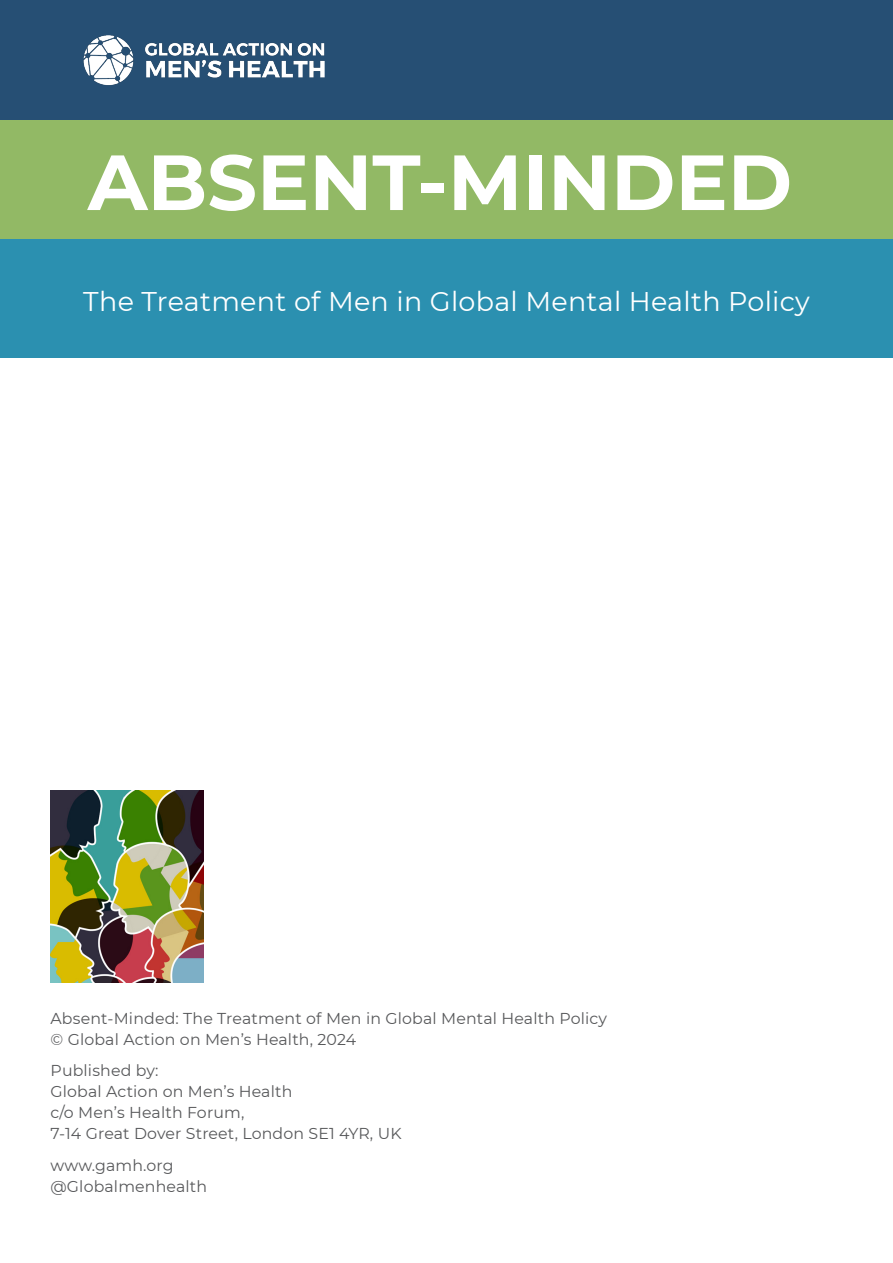
<style>
.page{position:relative;width:893px;height:1263px;background:#fff}
.page>*{position:absolute;margin:0;border:0;box-sizing:border-box;transform-origin:0 0}
.Body_Montserrat{font:700 78px "Montserrat";color:#fff}
.Body_Montserrat-2{font:27px "Montserrat";letter-spacing:.01em;color:#fff}
.Body_Montserrat-3{font:15.75px/21px "Montserrat";letter-spacing:.01em;color:#57585a}
</style>
<div class="page">
<div style="left:0;top:238px;width:893px;height:119px;background:#2b90b0"></div>
<div style="left:0;top:119px;width:893px;height:119px;background:#92b965"></div>
<div style="left:0;top:0;width:893px;height:119px;background:#264f74"></div>
<img style="left:83px;top:35px;width:242px;height:51px">
<img style="left:51px;top:791px;width:152px;height:191px">
<p class="Body_Montserrat" style="left:88px;top:126px;width:706px">ABSENT-MINDED</p>
<p class="Body_Montserrat-2" style="left:83px;top:283px;width:728px">The Treatment of Men in Global Mental Health Policy</p>
<p class="Body_Montserrat-3" style="left:51px;top:1007px;width:558px">Absent-Minded: The Treatment of Men in Global Mental Health Policy © Global Action on Men’s Health, 2024</p>
<p class="Body_Montserrat-3" style="left:51px;top:1060px;width:353px">Published by:<br>Global Action on Men’s Health<br>c/o Men’s Health Forum,<br>7-14 Great Dover Street, London SE1 4YR, UK</p>
<p class="Body_Montserrat-3" style="left:51px;top:1154px;width:158px">www.gamh.org @Globalmenhealth</p>
</div>
